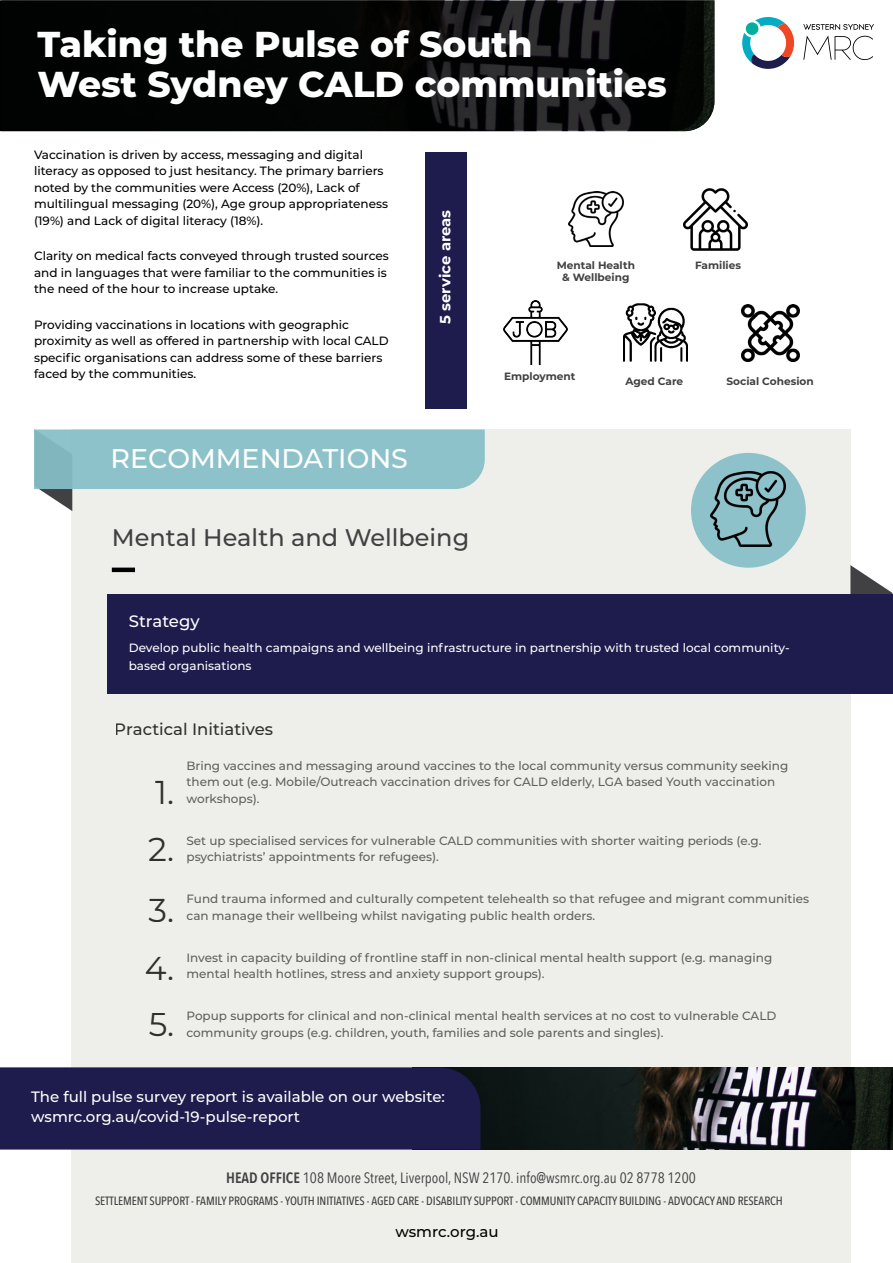
<style>
.page{position:relative;width:893px;height:1263px;background:#fff}
.page>*{position:absolute;margin:0;border:0;box-sizing:border-box;transform-origin:0 0}
.t1{font:800 36px/40.5px "Montserrat";color:#fff}
.t2{font:33px "Montserrat";color:#000}
.t3{font:500 27px "Montserrat";color:#fff}
.t4{font:500 24px "Montserrat";color:#414042}
.t5{font:500 16.5px "Montserrat";color:#000}
.t6{font:500 16.5px "Montserrat";color:#fff}
.t7{font:500 15px/19.5px "Montserrat";color:#fff}
.t8{font:15px "Avenir Next Condensed";color:#414042}
.t9{font:500 15px "Montserrat";color:#000}
.t10{font:700 14.85px "Montserrat";color:#fff}
.t11{font:500 12px/16.5px "Montserrat";color:#000}
.t12{font:500 12px "Avenir Next Condensed";letter-spacing:-.01em;color:#414042}
.t13{font:500 12px/18px "Montserrat";color:#fff}
.t14{font:700 10.5px/11.7px "Montserrat";color:#414042;text-align:center}
.s1{font-weight:600}
</style>
<div class="page">
<div style="left:71px;top:429px;width:779px;height:834px;background:#eeefea"></div>
<img style="left:1px;top:0;width:713px;height:124px">
<svg style="left:0;top:1px;width:704px;height:130px;background:#060707"></svg>
<svg style="left:850px;top:565px;width:42px;height:29px"></svg>
<div style="left:108px;top:594px;width:785px;height:100px;background:#1d1c4d"></div>
<div style="left:425px;top:152px;width:41px;height:256px;background:#1d1c4d"></div>
<svg style="left:34px;top:429px;width:451px;height:82px"></svg>
<hr style="left:112px;top:568px;width:23px;height:4px;background:#000">
<svg style="left:803px;top:24px;width:71px;height:6px"></svg>
<svg style="left:803px;top:36px;width:70px;height:24px"></svg>
<svg style="left:742px;top:17px;width:52px;height:52px"></svg>
<div style="left:691px;top:453px;width:115px;height:115px;background:#8dc2ca;border-radius:50%"></div>
<img style="left:710px;top:471px;width:75px;height:75px">
<img style="left:568px;top:191px;width:56px;height:56px">
<img style="left:503px;top:301px;width:64px;height:64px">
<img style="left:684px;top:188px;width:64px;height:63px">
<img style="left:623px;top:303px;width:64px;height:59px">
<img style="left:742px;top:304px;width:57px;height:58px">
<img style="left:480px;top:1067px;width:413px;height:82px">
<div style="left:0;top:1067px;width:480px;height:82px;background:#1d1c4d"></div>
<h1 class="t1" style="left:37px;top:22px;width:631px">Taking the Pulse of South<br>West Sydney CALD communities</h1>
<p class="t11" style="left:34px;top:146px;width:356px">Vaccination is driven by access, messaging and digital literacy as opposed to just hesitancy. The primary barriers noted by the communities were Access (20%), Lack of multilingual messaging (20%), Age group appropriateness (19%) and Lack of digital literacy (18%).</p>
<p class="t11" style="left:34px;top:247px;width:356px">Clarity on medical facts conveyed through trusted sources and in languages that were familiar to the communities is the need of the hour to increase uptake.</p>
<p class="t11" style="left:34px;top:316px;width:356px">Providing vaccinations in locations with geographic proximity as well as offered in partnership with local CALD specific organisations can address some of these barriers faced by the communities.</p>
<h3 class="t3" style="left:111px;top:439px;width:299px">RECOMMENDATIONS</h3>
<p class="t10" style="left:435px;top:324px;width:116px;rotate:-90deg">5 service areas</p>
<h3 class="t4" style="left:112px;top:520px;width:359px">Mental Health and Wellbeing</h3>
<h3 class="t6" style="left:129px;top:610px;width:72px">Strategy</h3>
<p class="t14" style="left:557px;top:259px;width:80px">Mental Health &amp; Wellbeing</p>
<p class="t14" style="left:695px;top:259px;width:47px">Families</p>
<p class="t14" style="left:504px;top:370px;width:73px">Employment</p>
<p class="t14" style="left:625px;top:375px;width:59px">Aged Care</p>
<p class="t14" style="left:726px;top:375px;width:89px">Social Cohesion</p>
<p class="t13" style="left:129px;top:638px;width:662px">Develop public health campaigns and wellbeing infrastructure in partnership with trusted local community&shy;based organisations</p>
<h3 class="t5" style="left:115px;top:717px;width:160px">Practical Initiatives</h3>
<h2 class="t2" style="left:155px;top:769px;width:20px">1.</h2>
<h2 class="t2" style="left:148px;top:826px;width:28px">2.</h2>
<h2 class="t2" style="left:149px;top:887px;width:27px">3.</h2>
<h2 class="t2" style="left:145px;top:945px;width:31px">4.</h2>
<h2 class="t2" style="left:148px;top:1002px;width:27px">5.</h2>
<p class="t11" style="left:186px;top:757px;width:603px">Bring vaccines and messaging around vaccines to the local community versus community seeking them out (e.g. Mobile/Outreach vaccination drives for CALD elderly, LGA based Youth vaccination workshops).</p>
<p class="t11" style="left:186px;top:832px;width:576px">Set up specialised services for vulnerable CALD communities with shorter waiting periods (e.g. psychiatrists’ appointments for refugees).</p>
<p class="t11" style="left:186px;top:890px;width:624px">Fund trauma informed and culturally competent telehealth so that refugee and migrant communities can manage their wellbeing whilst navigating public health orders.</p>
<p class="t11" style="left:186px;top:949px;width:587px">Invest in capacity building of frontline staff in non-clinical mental health support (e.g. managing mental health hotlines, stress and anxiety support groups).</p>
<p class="t11" style="left:186px;top:1007px;width:591px">Popup supports for clinical and non-clinical mental health services at no cost to vulnerable CALD community groups (e.g. children, youth, families and sole parents and singles).</p>
<p class="t7" style="left:31px;top:1087px;width:415px">The full pulse survey report is available on our website: wsmrc.org.au/covid-19-pulse-report</p>
<p class="t8" style="left:226px;top:1165px;width:471px"><span class="s1">HEAD OFFICE</span> 108 Moore Street, Liverpool, NSW 2170. info@wsmrc.org.au 02 8778 1200</p>
<p class="t12" style="left:95px;top:1193px;width:689px">SETTLEMENT SUPPORT - FAMILY PROGRAMS - YOUTH INITIATIVES - AGED CARE - DISABILITY SUPPORT - COMMUNITY CAPACITY BUILDING - ADVOCACY AND RESEARCH</p>
<p class="t9" style="left:395px;top:1221px;width:105px">wsmrc.org.au</p>
</div>
